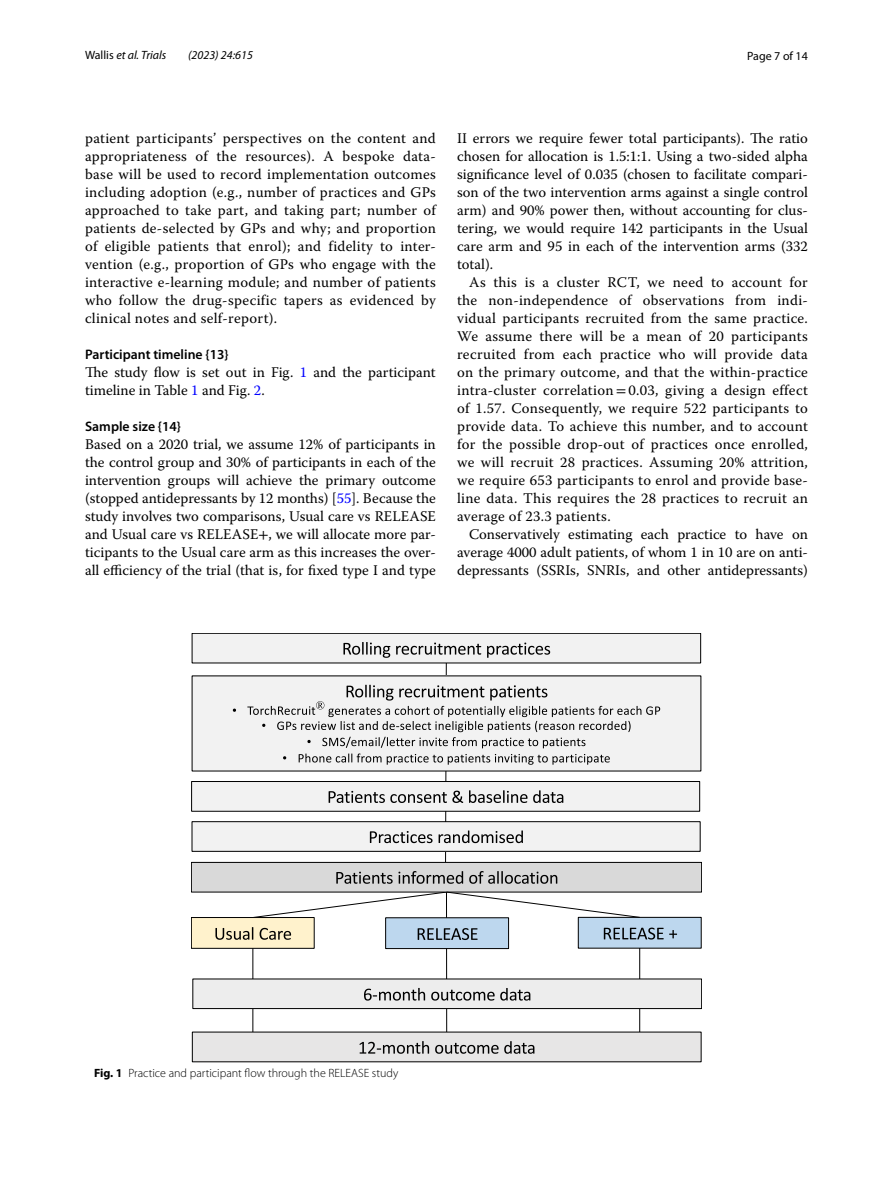
<style>
.page{position:relative;width:893px;height:1187px;background:#fff}
.page>*{position:absolute;margin:0;border:0;box-sizing:border-box;transform-origin:0 0}
.t1{font:14.7px/18px "Warnock Pro";color:#000;text-align:justify}
.t2{font:600 13.8px "Myriad Pro";color:#000}
.t3{font:300 12px "Myriad Pro";color:#000}
.t4{font:italic 12px "Myriad Pro";color:#000}
.t5{font:12px "Myriad Pro";color:#000}
.s1{font-style:normal}
.s2{color:#00f}
.s3{font-family:"STIX"}
.s4{font-weight:700}
</style>
<div class="page">
<svg style="left:252px;top:663px;width:388px;height:368px"></svg>
<div style="left:192px;top:821px;width:508px;height:30px;background:#f2f2f2"></div>
<div style="left:192px;top:821px;width:508px;height:30px;border:1px solid #000"></div>
<svg style="left:370px;top:830px;width:153px;height:13px"></svg>
<div style="left:192px;top:676px;width:509px;height:95px;background:#f2f2f2"></div>
<svg style="left:247px;top:684px;width:413px;height:80px"></svg>
<div style="left:192px;top:633px;width:509px;height:30px;background:#f2f2f2"></div>
<div style="left:192px;top:633px;width:509px;height:30px;border:1px solid #000"></div>
<svg style="left:343px;top:642px;width:207px;height:15px"></svg>
<div style="left:192px;top:781px;width:508px;height:30px;background:#f2f2f2"></div>
<div style="left:191px;top:781px;width:509px;height:30px;border:1px solid #000"></div>
<svg style="left:329px;top:790px;width:234px;height:13px"></svg>
<div style="left:191px;top:917px;width:123px;height:31px;background:#fff2cc"></div>
<div style="left:191px;top:917px;width:123px;height:31px;border:1px solid #000"></div>
<svg style="left:215px;top:927px;width:76px;height:12px"></svg>
<div style="left:193px;top:978px;width:509px;height:30px;background:#ededed"></div>
<svg style="left:364px;top:988px;width:166px;height:12px"></svg>
<div style="left:192px;top:1031px;width:509px;height:30px;background:#e7e6e6"></div>
<svg style="left:360px;top:1041px;width:174px;height:12px"></svg>
<div style="left:578px;top:917px;width:123px;height:31px;background:#bdd7ee"></div>
<div style="left:578px;top:917px;width:123px;height:31px;border:1px solid #000"></div>
<svg style="left:604px;top:927px;width:73px;height:12px"></svg>
<div style="left:385px;top:917px;width:124px;height:31px;background:#bdd7ee"></div>
<svg style="left:418px;top:928px;width:60px;height:11px"></svg>
<div style="left:191px;top:862px;width:511px;height:30px;background:#d9d9d9"></div>
<div style="left:191px;top:862px;width:511px;height:30px;border:1px solid #000"></div>
<svg style="left:336px;top:871px;width:221px;height:12px"></svg>
<svg style="left:252px;top:891px;width:388px;height:27px"></svg>
<p class="t4" style="left:85px;top:48px;width:83px"><span class="s1">Wallis</span> et al. Trials</p>
<p class="t4" style="left:188px;top:48px;width:66px">(2023) 24:615</p>
<p class="t5" style="left:747px;top:48px;width:62px">Page 7 of 14</p>
<p class="t1" style="left:85px;top:128px;width:352px">patient participants’ perspectives on the content and appropriateness of the resources). A bespoke data&shy;base will be used to record implementation outcomes including adoption (e.g., number of practices and GPs approached to take part, and taking part; number of patients de-selected by GPs and why; and proportion of eligible patients that enrol); and fidelity to inter&shy;vention (e.g., proportion of GPs who engage with the interactive e-learning module; and number of patients who follow the drug-specific tapers as evidenced by clinical notes and self-report).</p>
<p class="t2" style="left:85px;top:345px;width:145px">Participant timeline {13}</p>
<p class="t1" style="left:85px;top:362px;width:352px">The study flow is set out in Fig. <span class="s2">1</span> and the participant timeline in Table <span class="s2">1</span> and Fig. <span class="s2">2</span>.</p>
<p class="t2" style="left:85px;top:417px;width:98px">Sample size {14}</p>
<p class="t1" style="left:85px;top:434px;width:352px">Based on a 2020 trial, we assume 12% of participants in the control group and 30% of participants in each of the intervention groups will achieve the primary outcome (stopped antidepressants by 12 months) [<span class="s2">55</span>]. Because the study involves two comparisons, Usual care vs RELEASE and Usual care vs RELEASE<span class="s3">+</span>, we will allocate more par&shy;ticipants to the Usual care arm as this increases the over&shy;all efficiency of the trial (that is, for fixed type I and type</p>
<p class="t1" style="left:457px;top:128px;width:352px">II errors we require fewer total participants). The ratio chosen for allocation is 1.5:1:1. Using a two-sided alpha significance level of 0.035 (chosen to facilitate compari&shy;son of the two intervention arms against a single control arm) and 90% power then, without accounting for clus&shy;tering, we would require 142 participants in the Usual care arm and 95 in each of the intervention arms (332 total).</p>
<p class="t1" style="left:457px;top:272px;width:352px;text-indent:12px">As this is a cluster RCT, we need to account for the non-independence of observations from indi&shy;vidual participants recruited from the same practice.<br>We assume there will be a mean of 20 participants recruited from each practice who will provide data on the primary outcome, and that the within-practice intra-cluster correlation<span class="s3">=</span>0.03, giving a design effect of 1.57. Consequently, we require 522 participants to provide data. To achieve this number, and to account for the possible drop-out of practices once enrolled, we will recruit 28 practices. Assuming 20% attrition, we require 653 participants to enrol and provide base&shy;line data. This requires the 28 practices to recruit an average of 23.3 patients.</p>
<p class="t1" style="left:457px;top:524px;width:352px;text-indent:12px">Conservatively estimating each practice to have on average 4000 adult patients, of whom 1 in 10 are on anti&shy;depressants (SSRIs, SNRIs, and other antidepressants)</p>
<p class="t3" style="left:94px;top:1066px;width:306px"><span class="s4">Fig. 1</span> Practice and participant flow through the RELEASE study</p>
</div>
